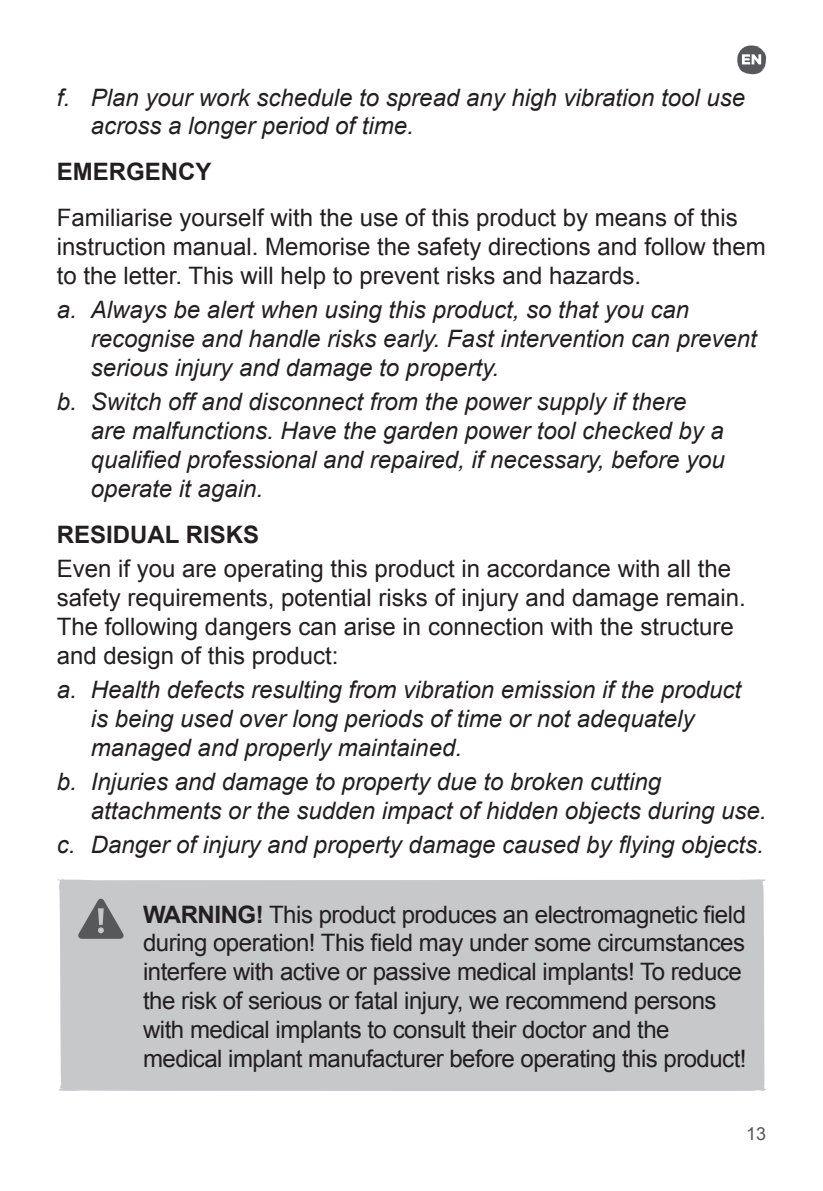
<style>
.page{position:relative;width:823px;height:1191px;background:#fff}
.page>*{position:absolute;margin:0;border:0;box-sizing:border-box;transform-origin:0 0}
.t1{font:italic 24px/28.8px "Arial";color:#231f20}
.t2{font:24px/28.8px "Arial";color:#231f20}
.t3{font:24px/28.8px "Arial";letter-spacing:-.02em;color:#231f20}
.t4{font:700 24px "Arial";color:#231f20}
.t5{font:18px "Arial";color:#57585a}
.s1{font-weight:700}
</style>
<div class="page">
<svg style="left:737px;top:45px;width:28px;height:29px"></svg>
<div style="left:57px;top:879px;width:709px;height:212px;background:#c7c8ca"></div>
<svg style="left:77px;top:898px;width:47px;height:40px;background:#8f9092"></svg>
<p class="t1" style="left:91px;top:83px;width:655px;text-indent:-34px">f. Plan your work schedule to spread any high vibration tool use across a longer period of time.</p>
<p class="t4" style="left:57px;top:156px;width:156px">EMERGENCY</p>
<p class="t2" style="left:57px;top:203px;width:710px">Familiarise yourself with the use of this product by means of this instruction manual. Memorise the safety directions and follow them to the letter. This will help to prevent risks and hazards.</p>
<p class="t1" style="left:91px;top:296px;width:667px;text-indent:-34px">a. Always be alert when using this product, so that you can recognise and handle risks early. Fast intervention can prevent serious injury and damage to property.</p>
<p class="t1" style="left:91px;top:388px;width:635px;text-indent:-34px">b. Switch off and disconnect from the power supply if there are malfunctions. Have the garden power tool checked by a qualified professional and repaired, if necessary, before you operate it again.</p>
<p class="t4" style="left:57px;top:518px;width:204px">RESIDUAL RISKS</p>
<p class="t2" style="left:57px;top:554px;width:690px">Even if you are operating this product in accordance with all the safety requirements, potential risks of injury and damage remain.<br>The following dangers can arise in connection with the structure and design of this product:</p>
<p class="t1" style="left:91px;top:675px;width:651px;text-indent:-34px">a. Health defects resulting from vibration emission if the product is being used over long periods of time or not adequately managed and properly maintained.</p>
<p class="t1" style="left:91px;top:767px;width:676px;text-indent:-34px">b. Injuries and damage to property due to broken cutting attachments or the sudden impact of hidden objects during use.</p>
<p class="t1" style="left:57px;top:831px;width:708px">c. Danger of injury and property damage caused by flying objects.</p>
<p class="t3" style="left:143px;top:900px;width:604px"><span class="s1">WARNING!</span> This product produces an electromagnetic field during operation! This field may under some circumstances interfere with active or passive medical implants! To reduce the risk of serious or fatal injury, we recommend persons with medical implants to consult their doctor and the medical implant manufacturer before operating this product!</p>
<p class="t5" style="left:745px;top:1122px;width:22px">13</p>
</div>
